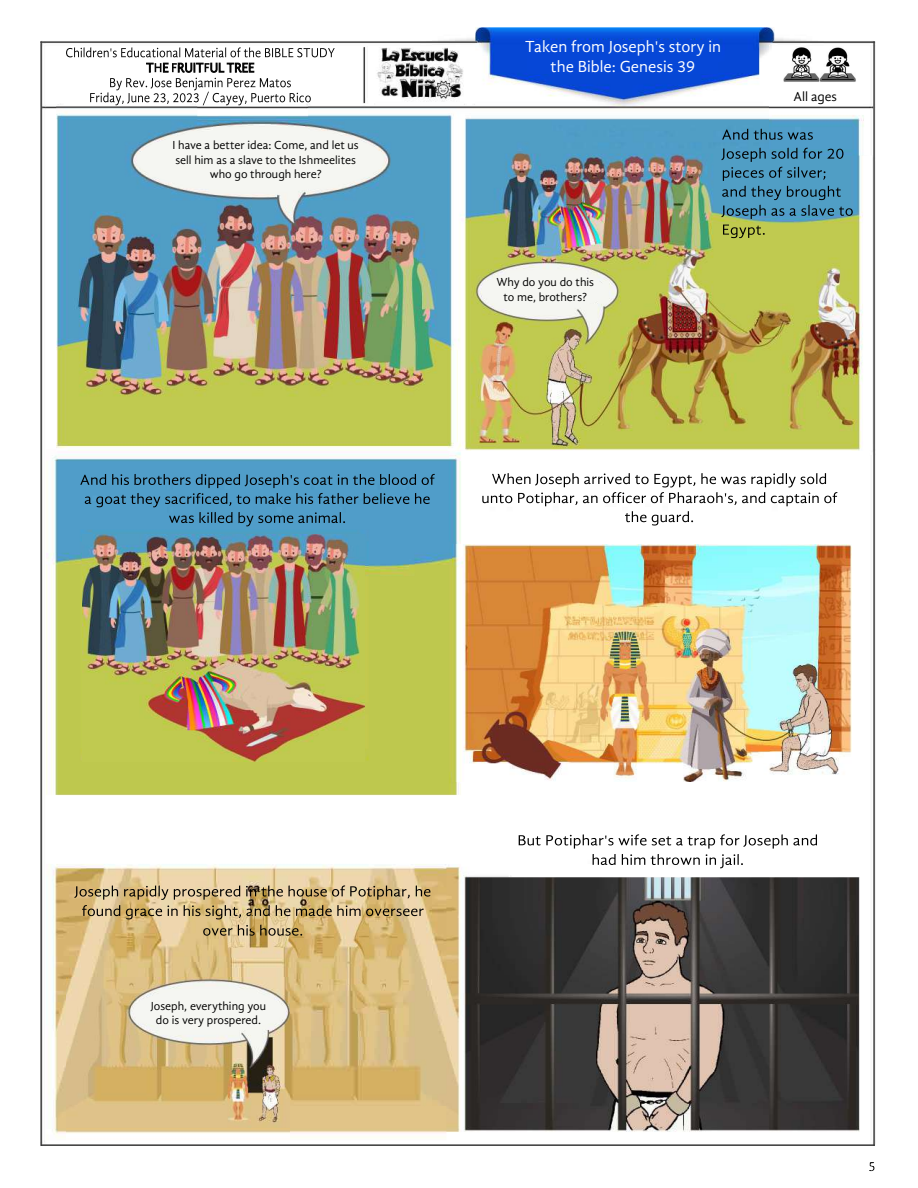
<style>
.page{position:relative;width:918px;height:1188px;background:#fff}
.page>*{position:absolute;margin:0;border:0;box-sizing:border-box;transform-origin:0 0}
.t1{font:16.5px/19.8px "Gandhi Sans";color:#fff;text-align:center}
.t2{font:13.5px "Gandhi Sans";color:#000}
.t3{font:12px/14.4px "Gandhi Sans";color:#000;text-align:center}
</style>
<div class="page">
<img style="left:40px;top:41px;width:836px;height:1131px">
<img style="left:56px;top:27px;width:817px;height:424px">
<img style="left:783px;top:46px;width:74px;height:36px">
<img style="left:82px;top:534px;width:282px;height:228px">
<img style="left:452px;top:544px;width:399px;height:238px">
<img style="left:228px;top:936px;width:76px;height:22px">
<img style="left:66px;top:978px;width:223px;height:165px">
<img style="left:347px;top:936px;width:22px;height:48px">
<img style="left:446px;top:867px;width:414px;height:277px">
<hr style="left:41px;top:41px;width:1px;height:1105px;background:#303030">
<hr style="left:364px;top:47px;width:1px;height:56px;background:#3c3c3c">
<hr style="left:873px;top:41px;width:2px;height:1105px;background:#3c3c3c">
<hr style="left:773px;top:41px;width:102px;height:2px;background:#383838">
<hr style="left:40px;top:41px;width:437px;height:2px;background:#3c3c3c">
<hr style="left:41px;top:1144px;width:834px;height:2px;background:#303030">
<svg style="left:80px;top:474px;width:355px;height:52px;background:#4589af"></svg>
<svg style="left:74px;top:885px;width:356px;height:51px;background:#c5ac7b"></svg>
<svg style="left:722px;top:129px;width:91px;height:11px"></svg>
<svg style="left:721px;top:148px;width:132px;height:71px;background:#4689aa"></svg>
<svg style="left:723px;top:225px;width:42px;height:13px"></svg>
<svg style="left:482px;top:473px;width:355px;height:53px"></svg>
<svg style="left:519px;top:834px;width:298px;height:34px"></svg>
<svg style="left:869px;top:1162px;width:5px;height:9px"></svg>
<svg style="left:66px;top:47px;width:269px;height:10px"></svg>
<svg style="left:90px;top:63px;width:221px;height:42px"></svg>
<div style="left:138px;top:128px;width:246px;height:64px;background:#f5f6f2;border-radius:50%"></div>
<div style="left:481px;top:270px;width:125px;height:41px;background:#f5f6f2;border-radius:50%"></div>
<div style="left:134px;top:988px;width:149px;height:45px;background:#f5f6f2;border-radius:50%"></div>
<div style="left:527px;top:41px;width:191px;height:33px;background:#0647d7"></div>
<div style="left:763px;top:88px;width:99px;height:17px;background:#fff"></div>
<p class="t3" style="left:173px;top:138px;width:188px">I have a better idea: Come, and let us sell him as a slave to the Ishmeelites who go through here?</p>
<h1 class="t1" style="left:525px;top:37px;width:198px">Taken from Joseph's story in the Bible: Genesis 39</h1>
<p class="t3" style="left:496px;top:275px;width:99px">Why do you do this to me, brothers?</p>
<p class="t2" style="left:794px;top:88px;width:45px">All ages</p>
<p class="t3" style="left:151px;top:999px;width:117px">Joseph, everything you do is very prospered.</p>
</div>
